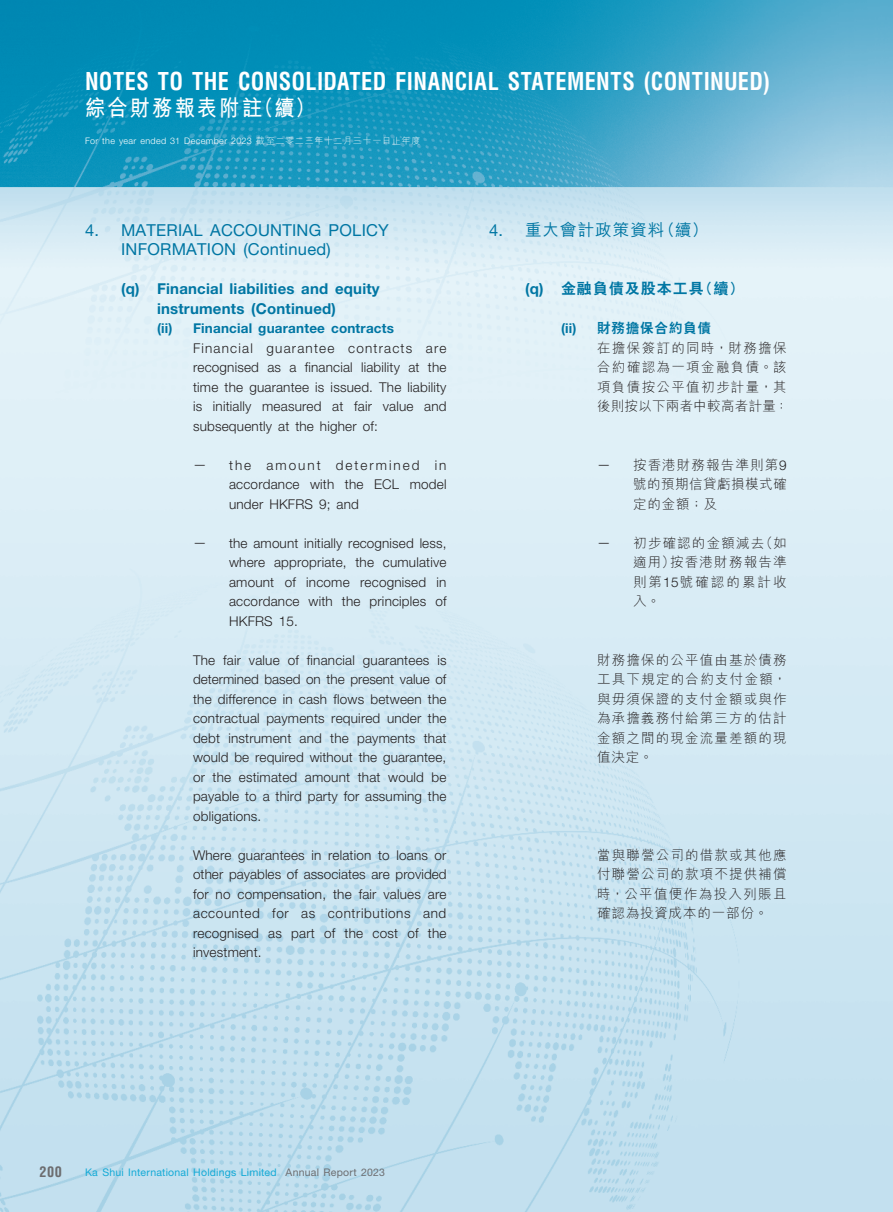
<style>
.page{position:relative;width:893px;height:1212px;background:#fff}
.page>*{position:absolute;margin:0;border:0;box-sizing:border-box;transform-origin:0 0}
.t1{font:700 condensed 24px "Helvetica LT Std";letter-spacing:.015em;color:#fff;scale:.93 1}
.t2{font:700 22.5px "M Hei HK";letter-spacing:.11em;color:#fff;scale:.9 1}
._03_H1{font:16.5px/19.5px "Helvetica Neue LT Std";letter-spacing:.015em;color:#0076a3}
._03_H1-2{font:500 16.5px "M Hei HK";letter-spacing:.065em;color:#0076a3}
._04___H2{font:700 15px/19.5px "Helvetica Neue LT Std";letter-spacing:.015em;color:#0076a3;text-align:center}
._04___H2-2{font:800 15px "C Hei 2 HK";letter-spacing:.065em;color:#0076a3}
.t3{font:700 condensed 14.25px "Helvetica LT Std";color:#6c6d70}
._01_Body_Text{font:300 13.5px/19.5px "Helvetica Neue LT Std";letter-spacing:.015em;color:#231f20;text-align:justify}
._14_______P6{font:300 13.5px/19.5px "M Hei HK";letter-spacing:.085em;color:#231f20;text-align:justify}
._10__________IN6{font:300 13.5px/19.5px "M Hei HK";letter-spacing:.09em;color:#231f20;text-align:justify}
._05_____H3{font:700 13.5px "Helvetica Neue LT Std";letter-spacing:.015em;color:#0076a3}
._05_____H3-2{font:800 13.5px "C Hei 2 HK";letter-spacing:.065em;color:#0076a3}
.t4{font:10.5px "Helvetica Neue LT Std";letter-spacing:.02em;color:#13aad6}
.t5{font:300 9px "Helvetica Neue LT Std";letter-spacing:.04em;color:#fff}
.s1{font-family:"M Hei HK"}
.s2{font-family:"Helvetica Neue LT Std";font-weight:400}
.s3{font-family:"Helvetica Neue LT Std";font-weight:700}
.s4{font-family:"Helvetica Neue LT Std"}
.s5{color:#6c6d70}
</style>
<div class="page">
<img style="left:0;top:0;width:893px;height:1212px">
<h1 class="t1" style="left:85px;top:67px;width:738px">NOTES TO THE CONSOLIDATED FINANCIAL STATEMENTS (CONTINUED)</h1>
<h2 class="t2" style="left:85px;top:91px;width:257px">綜合財務報表附註（續）</h2>
<p class="t5" style="left:85px;top:135px;width:337px">For the year ended 31 December 2023 <span class="s1">截至二零二三年十二月三十一日止年度</span></p>
<p class="_03_H1" style="left:121px;top:220px;width:269px;text-indent:-36px">4. MATERIAL ACCOUNTING POLICY<br>INFORMATION (Continued)</p>
<p class="_04___H2" style="left:121px;top:279px;width:260px">(q) Financial liabilities and equity instruments (Continued)</p>
<p class="_05_____H3" style="left:157px;top:320px;width:17px">(ii)</p>
<p class="_05_____H3" style="left:193px;top:320px;width:203px">Financial guarantee contracts</p>
<p class="_01_Body_Text" style="left:193px;top:338px;width:255px">Financial guarantee contracts are recognised as a financial liability at the time the guarantee is issued. The liability is initially measured at fair value and subsequently at the higher of:</p>
<p class="_01_Body_Text" style="left:229px;top:455px;width:219px;text-indent:-36px">— the amount determined in accordance with the ECL model under HKFRS 9; and</p>
<p class="_01_Body_Text" style="left:229px;top:533px;width:219px;text-indent:-36px">— the amount initially recognised less, where appropriate, the cumulative amount of income recognised in accordance with the principles of HKFRS 15.</p>
<p class="_01_Body_Text" style="left:193px;top:650px;width:255px">The fair value of financial guarantees is determined based on the present value of the difference in cash flows between the contractual payments required under the debt instrument and the payments that would be required without the guarantee, or the estimated amount that would be payable to a third party for assuming the obligations.</p>
<p class="_01_Body_Text" style="left:193px;top:845px;width:255px">Where guarantees in relation to loans or other payables of associates are provided for no compensation, the fair values are accounted for as contributions and recognised as part of the cost of the investment.</p>
<p class="_03_H1-2" style="left:489px;top:218px;width:221px"><span class="s2">4.</span> 重大會計政策資料（續）</p>
<p class="_04___H2-2" style="left:525px;top:279px;width:220px"><span class="s3">(q)</span> 金融負債及股本工具（續）</p>
<p class="_05_____H3" style="left:561px;top:320px;width:17px">(ii)</p>
<p class="_05_____H3-2" style="left:597px;top:319px;width:116px">財務擔保合約負債</p>
<p class="_14_______P6" style="left:597px;top:338px;width:193px">在擔保簽訂的同時，財務擔保合約確認為一項金融負債。該項負債按公平值初步計量，其後則按以下兩者中較高者計量：</p>
<p class="_10__________IN6" style="left:633px;top:455px;width:155px;text-indent:-36px"><span class="s4">—</span> 按香港財務報告準則第<span class="s4">9</span>號的預期信貸虧損模式確定的金額；及</p>
<p class="_10__________IN6" style="left:633px;top:533px;width:155px;text-indent:-36px"><span class="s4">—</span> 初步確認的金額減去（如適用）按香港財務報告準則第<span class="s4">15</span>號確認的累計收入。</p>
<p class="_14_______P6" style="left:597px;top:650px;width:191px">財務擔保的公平值由基於債務工具下規定的合約支付金額，與毋須保證的支付金額或與作為承擔義務付給第三方的估計金額之間的現金流量差額的現值決定。</p>
<p class="_14_______P6" style="left:597px;top:845px;width:191px">當與聯營公司的借款或其他應付聯營公司的款項不提供補償時，公平值便作為投入列賬且確認為投資成本的一部份。</p>
<p class="t3" style="left:40px;top:1162px;width:24px">200</p>
<p class="t4" style="left:85px;top:1166px;width:301px">Ka Shui International Holdings Limited <span class="s5">Annual Report 2023</span></p>
</div>
